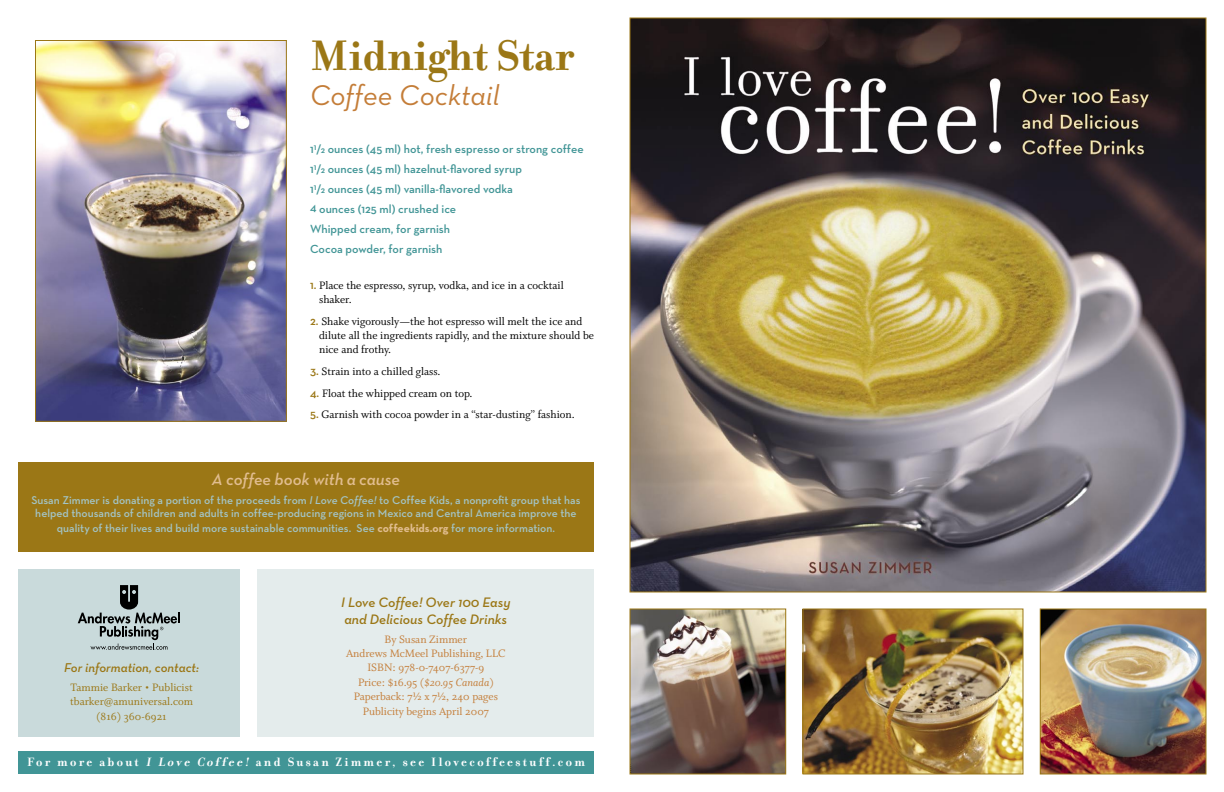
<style>
.page{position:relative;width:1224px;height:792px;background:#fff}
.page>*{position:absolute;margin:0;border:0;box-sizing:border-box;transform-origin:0 0}
.t1{font:700 46px "Filosofia";color:#9b7716}
.t2{font:29px "Neutra Text Book Italic Alt";letter-spacing:-.005em;color:#c47d38}
.t3{font:italic 600 17px "Neutra Text TF";color:#e1bd8f}
.t4{font:italic 600 14px/16.8px "Neutra Text";color:#9b7716}
.t5{font:700 13px "Filosofia";letter-spacing:.18em;color:#fff}
.t6{font:italic 600 13px "Neutra Text";color:#9b7716}
.t7{font:12px/14.4px "Whitman Roman Os F";color:#000}
.t8{font:600 12px/20px "Neutra Text";color:#419596}
.t9{font:12px/14.4px "Whitman Roman Os F";color:#c47d38;text-align:center}
.t10{font:12px/14.4px "Whitman Roman Os F";color:#9b7716;text-align:center}
.t11{font:600 11.5px/14.1px "Neutra Text";color:#a3c4c5;text-align:center}
.s1{font-size:9px}
.s2{font-family:"Neutra Text";font-weight:600;color:#9b7716}
.s3{font-family:"Neutra Text Demi Italic Alt";font-weight:400}
.s4{font-weight:700;color:#e1bd8f}
.s5{font-family:"Whitman Italic Os F"}
.s6{font-style:italic}
</style>
<div class="page">
<div style="left:258px;top:569px;width:336px;height:168px;background:#e4ecec"></div>
<div style="left:18px;top:569px;width:222px;height:168px;background:#c9dadb"></div>
<div style="left:18px;top:463px;width:576px;height:89px;background:#9b7716"></div>
<img style="left:632px;top:20px;width:572px;height:570px">
<img style="left:804px;top:610px;width:217px;height:162px">
<div style="left:802px;top:608px;width:221px;height:166px;border:1px solid #9b7716"></div>
<img style="left:632px;top:610px;width:152px;height:162px">
<div style="left:630px;top:608px;width:156px;height:166px;border:1px solid #9b7716"></div>
<img style="left:1042px;top:610px;width:162px;height:162px">
<div style="left:1040px;top:608px;width:166px;height:166px;border:1px solid #9b7716"></div>
<img style="left:37px;top:42px;width:248px;height:378px">
<div style="left:35px;top:40px;width:252px;height:382px;border:1px solid #9b7716"></div>
<svg style="left:78px;top:585px;width:102px;height:65px"></svg>
<div style="left:18px;top:752px;width:576px;height:22px;background:#419596"></div>
<h1 class="t1" style="left:310px;top:28px;width:265px">Midnight Star</h1>
<h2 class="t2" style="left:310px;top:78px;width:191px">Coffee Cocktail</h2>
<p class="t8" style="left:310px;top:138px;width:275px">1<sup>1</sup>/<span class="s1">2</span> ounces (45 ml) hot, fresh espresso or strong coffee 1<sup>1</sup>/<span class="s1">2</span> ounces (45 ml) hazelnut-flavored syrup<br>1<sup>1</sup>/<span class="s1">2</span> ounces (45 ml) vanilla-flavored vodka<br>4 ounces (125 ml) crushed ice<br>Whipped cream, for garnish<br>Cocoa powder, for garnish</p>
<p class="t7" style="left:319px;top:278px;width:246px;text-indent:-9px"><span class="s2">1.</span> Place the espresso, syrup, vodka, and ice in a cocktail shaker.</p>
<p class="t7" style="left:319px;top:314px;width:276px;text-indent:-9px"><span class="s2">2.</span> Shake vigorously—the hot espresso will melt the ice and dilute all the ingredients rapidly, and the mixture should be nice and frothy.</p>
<p class="t7" style="left:310px;top:364px;width:132px"><span class="s2">3.</span> Strain into a chilled glass.</p>
<p class="t7" style="left:310px;top:386px;width:164px"><span class="s2">4.</span> Float the whipped cream on top.</p>
<p class="t7" style="left:310px;top:407px;width:266px"><span class="s2">5.</span> Garnish with cocoa powder in a “star-dusting” fashion.</p>
<h3 class="t3" style="left:212px;top:469px;width:190px">A coffee book with a cause</h3>
<p class="t11" style="left:31px;top:492px;width:551px">Susan Zimmer is donating a portion of the proceeds from <span class="s3">I Love Coffee!</span> to Coffee Kids, a nonprofit group that has helped thousands of children and adults in coffee-producing regions in Mexico and Central America improve the quality of their lives and build more sustainable communities. See <span class="s4">coffeekids.org</span> for more information.</p>
<p class="t4" style="left:341px;top:594px;width:171px">I Love Coffee! Over 100 Easy and Delicious Coffee Drinks</p>
<p class="t9" style="left:346px;top:632px;width:161px">By Susan Zimmer<br>Andrews McMeel Publishing, LLC<br>ISBN: 978-0-7407-6377-9<br>Price: $16.95 (<span class="s5">$20.95 Canada</span>)<br>Paperback: 7½ x 7½, 240 pages<br>Publicity begins April 2007</p>
<p class="t6" style="left:64px;top:660px;width:137px">For information, contact:</p>
<p class="t10" style="left:70px;top:680px;width:124px">Tammie Barker • Publicist tbarker@amuniversal.com (816) 360-6921</p>
<p class="t5" style="left:27px;top:754px;width:559px">For more about <span class="s6">I Love Coffee!</span> and Susan Zimmer, see Ilovecoffeestuff.com</p>
</div>
